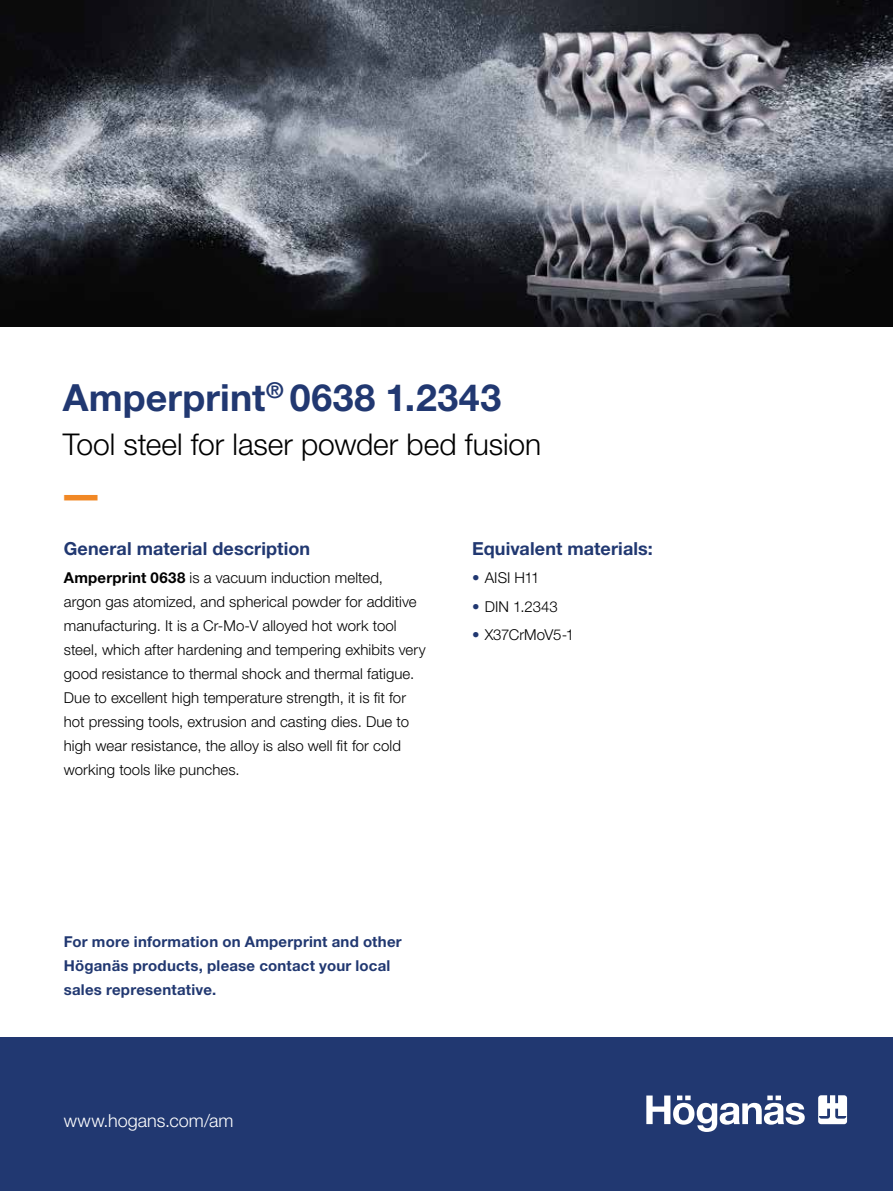
<style>
.page{position:relative;width:893px;height:1191px;background:#fff}
.page>*{position:absolute;margin:0;border:0;box-sizing:border-box;transform-origin:0 0}
.t1{font:700 45px "Helvetica Neue LT Pro";color:#f18825}
.t2{font:700 37.5px "Helvetica Neue LT Pro";letter-spacing:.005em;color:#213871}
.t3{font:300 30px "Helvetica Neue LT Pro";letter-spacing:-.005em;color:#000}
.t4{font:700 18px "Helvetica Neue LT Pro";letter-spacing:.005em;color:#213871}
.t5{font:300 18px "Helvetica Neue LT Pro";color:#fff}
.t6{font:300 15px/24px "Helvetica Neue LT Pro";letter-spacing:.005em;color:#000}
.t7{font:700 15px/24px "Helvetica Neue LT Pro";letter-spacing:.015em;color:#213871}
.t8{font:300 15px "Helvetica Neue LT Pro";letter-spacing:-.015em;color:#000}
.s1{font-weight:700}
.s2{color:#213871}
</style>
<div class="page">
<img style="left:0;top:0;width:893px;height:326px">
<div style="left:0;top:1037px;width:893px;height:154px;background:#213871"></div>
<svg style="left:646px;top:1095px;width:159px;height:37px"></svg>
<svg style="left:818px;top:1095px;width:29px;height:29px"></svg>
<h2 class="t2" style="left:63px;top:374px;width:440px">Amperprint<sup>®</sup> 0638 1.2343</h2>
<h3 class="t3" style="left:63px;top:426px;width:480px">Tool steel for laser powder bed fusion</h3>
<h1 class="t1" style="left:58px;top:466px;width:46px">—</h1>
<p class="t4" style="left:64px;top:537px;width:248px">General material description</p>
<p class="t6" style="left:64px;top:565px;width:363px"><span class="s1">Amperprint 0638</span> is a vacuum induction melted,<br>argon gas atomized, and spherical powder for additive manufacturing. It is a Cr-Mo-V alloyed hot work tool steel, which after hardening and tempering exhibits very good resistance to thermal shock and thermal fatigue.<br>Due to excellent high temperature strength, it is fit for hot pressing tools, extrusion and casting dies. Due to high wear resistance, the alloy is also well fit for cold working tools like punches.</p>
<p class="t4" style="left:472px;top:537px;width:182px">Equivalent materials:</p>
<p class="t6" style="left:472px;top:565px;width:69px"><span class="s2">•</span> AISI H11</p>
<p class="t6" style="left:472px;top:594px;width:87px"><span class="s2">•</span> DIN 1.2343</p>
<p class="t8" style="left:472px;top:625px;width:104px"><span class="s2">•</span> X37CrMoV5-1</p>
<p class="t7" style="left:64px;top:929px;width:339px">For more information on Amperprint and other<br>Höganäs products, please contact your local sales representative.</p>
<p class="t5" style="left:64px;top:1109px;width:171px">www.hogans.com/am</p>
</div>
